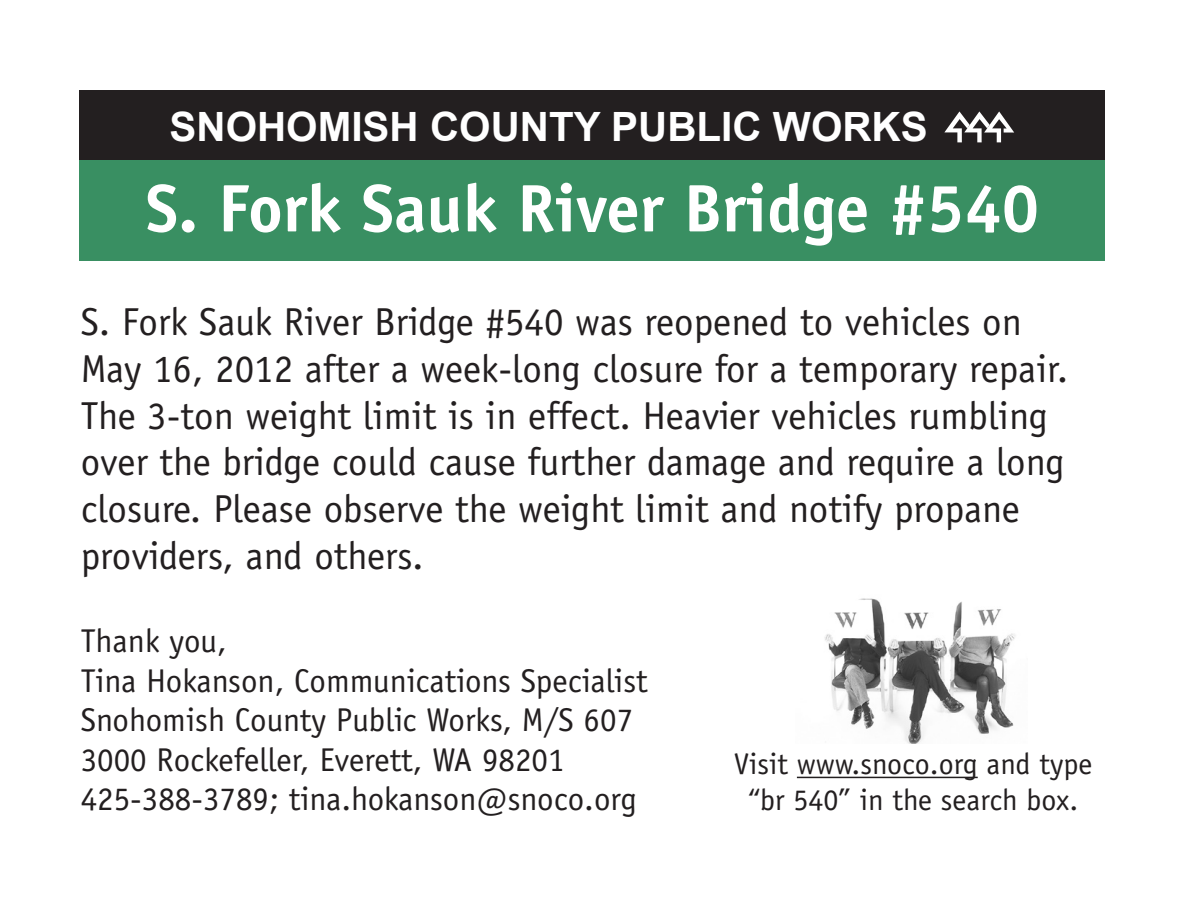
<style>
.page{position:relative;width:1201px;height:917px;background:#fff}
.page>*{position:absolute;margin:0;border:0;box-sizing:border-box;transform-origin:0 0}
.project_title{font:700 67.2px "Officina Sans";color:#fff}
.t1{font:700 40.5px "Arial";color:#fff}
.body_text{font:39px/46.8px "Officina Sans";color:#231f20}
.body_text-2{font:33px "Officina Sans";color:#231f20}
.body{font:30px/36px "Officina Sans";color:#231f20;text-align:center}
</style>
<div class="page">
<div style="left:80px;top:159px;width:1024px;height:102px;background:#398f62"></div>
<div style="left:80px;top:90px;width:1024px;height:69px;background:#231f20"></div>
<svg style="left:944px;top:111px;width:69px;height:31px"></svg>
<hr style="left:796px;top:777px;width:181px;height:1px;background:#231f20">
<img style="left:824px;top:598px;width:191px;height:146px">
<p class="t1" style="left:169px;top:100px;width:759px">SNOHOMISH COUNTY PUBLIC WORKS</p>
<p class="project_title" style="left:146px;top:167px;width:894px">S. Fork Sauk River Bridge #540</p>
<p class="body_text" style="left:81px;top:298px;width:988px">S. Fork Sauk River Bridge #540 was reopened to vehicles on May 16, 2012 after a week-long closure for a temporary repair.<br>The 3-ton weight limit is in effect. Heavier vehicles rumbling over the bridge could cause further damage and require a long closure. Please observe the weight limit and notify propane providers, and others.</p>
<p class="body_text-2" style="left:81px;top:621px;width:148px">Thank you,</p>
<p class="body_text-2" style="left:81px;top:661px;width:568px">Tina Hokanson, Communications Specialist</p>
<p class="body_text-2" style="left:81px;top:701px;width:553px">Snohomish County Public Works, M/S 607</p>
<p class="body_text-2" style="left:81px;top:740px;width:485px">3000 Rockefeller, Everett, WA 98201</p>
<p class="body_text-2" style="left:81px;top:780px;width:557px">425-388-3789; tina.hokanson@snoco.org</p>
<p class="body" style="left:733px;top:746px;width:359px">Visit www.snoco.org and type “br 540” in the search box.</p>
</div>
